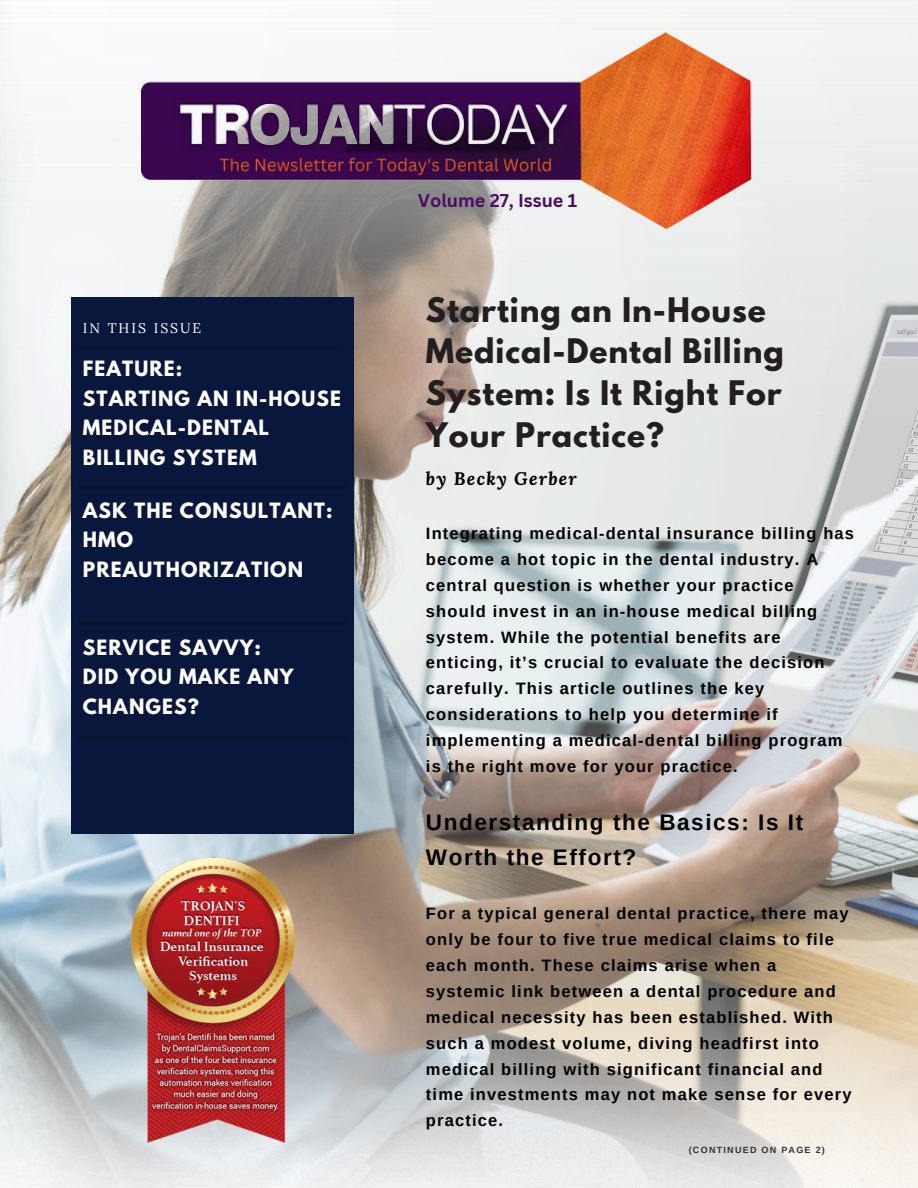
<style>
.page{position:relative;width:918px;height:1188px;background:#fff}
.page>*{position:absolute;margin:0;border:0;box-sizing:border-box;transform-origin:0 0}
.t1{font:700 30px/41.7px "League Spartan";letter-spacing:.03em;color:#231e20}
.t2{font:700 22.5px/34.8px "Arimo";letter-spacing:.07em;color:#000}
.t3{font:700 18.6px/29.7px "League Spartan";letter-spacing:.06em;color:#fff}
.t4{font:700 18px "Canva Sans";color:#4a0d66}
.t5{font:italic 700 18px "Lora";letter-spacing:.07em;color:#000}
.t6{font:700 16.5px/25.8px "Arimo";letter-spacing:.07em;color:#000}
.t7{font:13.95px "Lora";letter-spacing:.14em;color:#fff}
.t8{font:700 9px "Arimo";letter-spacing:.14em;color:#323432}
</style>
<div class="page">
<img style="left:0;top:428px;width:918px;height:354px">
<img style="left:0;top:0;width:918px;height:428px">
<div style="left:72px;top:297px;width:282px;height:536px;background:#0a173c"></div>
<hr style="left:79px;top:486px;width:267px;height:3px;background:#000">
<hr style="left:79px;top:622px;width:267px;height:3px;background:#000">
<img style="left:0;top:782px;width:918px;height:406px">
<hr style="left:79px;top:736px;width:267px;height:4px;background:#081333">
<hr style="left:75px;top:346px;width:267px;height:3px;background:#000">
<img style="left:142px;top:26px;width:637px;height:212px">
<img style="left:110px;top:851px;width:205px;height:304px">
<h4 class="t7" style="left:83px;top:319px;width:120px">IN THIS ISSUE</h4>
<p class="t3" style="left:83px;top:356px;width:260px">FEATURE:<br>STARTING AN IN-HOUSE<br>MEDICAL-DENTAL<br>BILLING SYSTEM</p>
<p class="t3" style="left:83px;top:498px;width:251px">ASK THE CONSULTANT:<br>HMO<br>PREAUTHORIZATION</p>
<p class="t3" style="left:83px;top:635px;width:212px">SERVICE SAVVY:<br>DID YOU MAKE ANY<br>CHANGES?</p>
<h1 class="t4" style="left:418px;top:188px;width:161px">Volume 27, Issue 1</h1>
<h3 class="t1" style="left:426px;top:293px;width:359px">Starting an In-House<br>Medical-Dental Billing<br>System: Is It Right For<br>Your Practice?</h3>
<h3 class="t5" style="left:426px;top:466px;width:152px">by Becky Gerber</h3>
<p class="t6" style="left:426px;top:520px;width:430px">Integrating medical-dental insurance billing has become a hot topic in the dental industry. A central question is whether your practice should invest in an in-house medical billing system. While the potential benefits are enticing, it’s crucial to evaluate the decision carefully. This article outlines the key considerations to help you determine if implementing a medical-dental billing program is the right move for your practice.</p>
<h6 class="t2" style="left:426px;top:805px;width:379px">Understanding the Basics: Is It<br>Worth the Effort?</h6>
<h3 class="t6" style="left:426px;top:901px;width:427px">For a typical general dental practice, there may only be four to five true medical claims to file each month. These claims arise when a systemic link between a dental procedure and medical necessity has been established. With such a modest volume, diving headfirst into medical billing with significant financial and time investments may not make sense for every practice.</h3>
<h4 class="t8" style="left:689px;top:1145px;width:138px">(CONTINUED ON PAGE 2)</h4>
</div>
